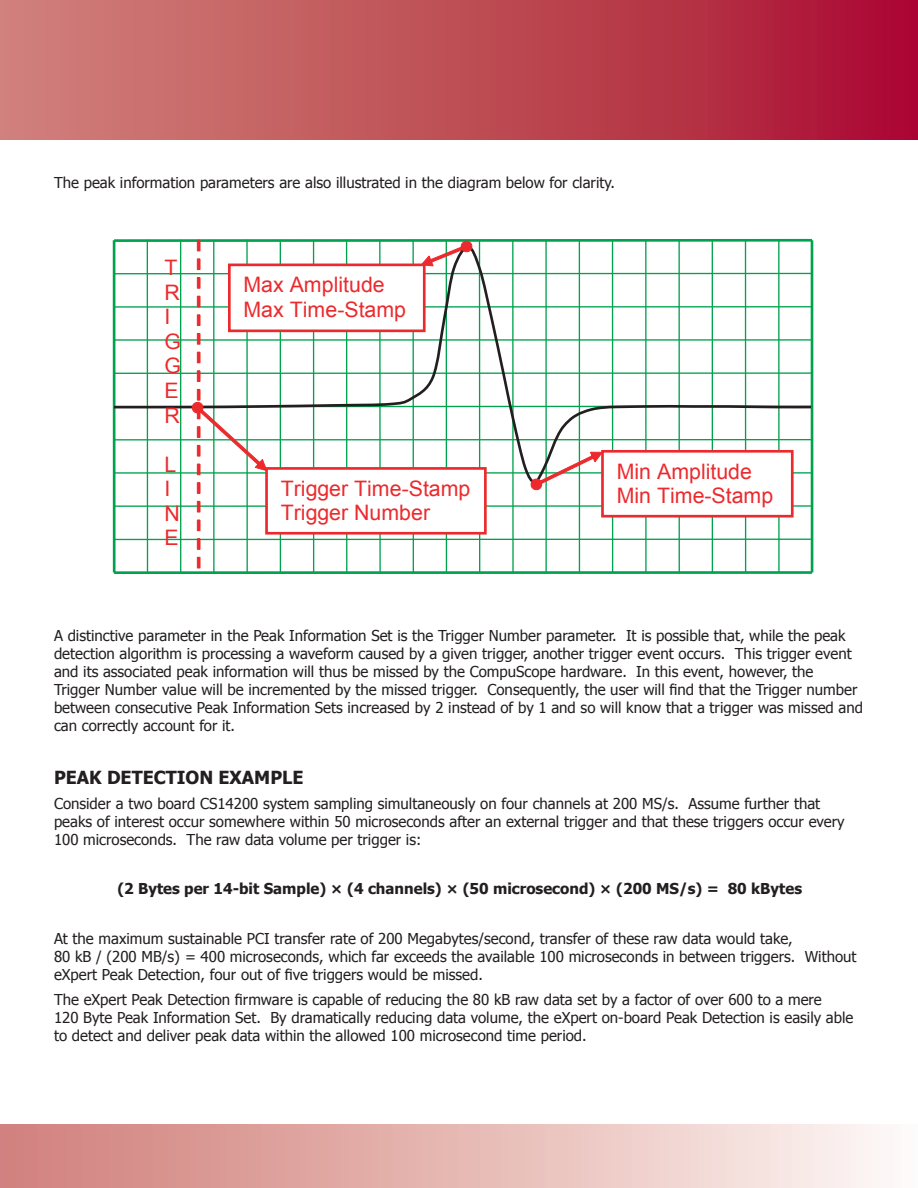
<style>
.page{position:relative;width:918px;height:1188px;background:#fff}
.page>*{position:absolute;margin:0;border:0;box-sizing:border-box;transform-origin:0 0}
.t1{font:21.3px/24.5px "Arial";color:#ec2a2d}
.applications_feature{font:700 18px "Tahoma";color:#231f20}
.application_text{font:15px/18px "Tahoma";color:#231f20}
.application_text-2{font:700 15px "Tahoma";color:#231f20}
</style>
<div class="page">
<div style="left:0;top:0;width:918px;height:140px;background:linear-gradient(to right,#d1867b,#ab0f31)"></div>
<div style="left:0;top:1125px;width:918px;height:63px;background:linear-gradient(to right,#d07d78,#fdf7f4)"></div>
<hr style="left:113px;top:240px;width:3px;height:333px;background:#00a24d">
<hr style="left:213px;top:240px;width:2px;height:333px;background:#00a24d">
<hr style="left:147px;top:240px;width:1px;height:333px;background:#00a24d">
<hr style="left:180px;top:240px;width:1px;height:333px;background:#00a24d">
<hr style="left:412px;top:240px;width:2px;height:333px;background:#00a24d">
<hr style="left:545px;top:240px;width:2px;height:333px;background:#00a24d">
<hr style="left:479px;top:240px;width:1px;height:333px;background:#00a24d">
<hr style="left:512px;top:240px;width:2px;height:333px;background:#00a24d">
<hr style="left:446px;top:240px;width:1px;height:333px;background:#00a24d">
<hr style="left:579px;top:240px;width:1px;height:333px;background:#00a24d">
<hr style="left:612px;top:240px;width:1px;height:333px;background:#00a24d">
<hr style="left:379px;top:240px;width:2px;height:333px;background:#00a24d">
<hr style="left:246px;top:240px;width:2px;height:333px;background:#00a24d">
<hr style="left:346px;top:240px;width:1px;height:333px;background:#00a24d">
<hr style="left:280px;top:240px;width:1px;height:333px;background:#00a24d">
<hr style="left:313px;top:240px;width:1px;height:333px;background:#00a24d">
<hr style="left:678px;top:240px;width:2px;height:333px;background:#00a24d">
<hr style="left:712px;top:240px;width:1px;height:333px;background:#00a24d">
<hr style="left:645px;top:240px;width:2px;height:333px;background:#00a24d">
<hr style="left:811px;top:240px;width:2px;height:333px;background:#00a24d">
<hr style="left:778px;top:240px;width:2px;height:333px;background:#00a24d">
<hr style="left:745px;top:240px;width:1px;height:333px;background:#00a24d">
<hr style="left:114px;top:571px;width:698px;height:3px;background:#00a24d">
<hr style="left:114px;top:539px;width:698px;height:1px;background:#00a24d">
<hr style="left:114px;top:505px;width:698px;height:2px;background:#00a24d">
<hr style="left:114px;top:239px;width:698px;height:3px;background:#00a24d">
<svg style="left:112px;top:245px;width:699px;height:240px"></svg>
<svg style="left:197px;top:240px;width:3px;height:11px"></svg>
<svg style="left:197px;top:259px;width:3px;height:11px"></svg>
<svg style="left:197px;top:277px;width:3px;height:11px"></svg>
<svg style="left:197px;top:296px;width:3px;height:11px"></svg>
<svg style="left:197px;top:315px;width:3px;height:11px"></svg>
<svg style="left:197px;top:333px;width:3px;height:11px"></svg>
<svg style="left:197px;top:352px;width:3px;height:11px"></svg>
<svg style="left:197px;top:371px;width:3px;height:11px"></svg>
<svg style="left:197px;top:483px;width:3px;height:10px"></svg>
<svg style="left:197px;top:501px;width:3px;height:11px"></svg>
<svg style="left:197px;top:520px;width:3px;height:11px"></svg>
<svg style="left:197px;top:539px;width:3px;height:10px"></svg>
<svg style="left:197px;top:557px;width:3px;height:11px"></svg>
<div style="left:267px;top:468px;width:218px;height:65px;background:#fff"></div>
<div style="left:265px;top:467px;width:222px;height:68px;border:3px solid #ec2a2d"></div>
<div style="left:229px;top:265px;width:195px;height:66px;background:#fff"></div>
<div style="left:228px;top:264px;width:198px;height:68px;border:3px solid #ec2a2d"></div>
<div style="left:602px;top:451px;width:190px;height:65px;background:#fff"></div>
<div style="left:601px;top:450px;width:193px;height:68px;border:3px solid #ec2a2d"></div>
<svg style="left:192px;top:389px;width:75px;height:86px"></svg>
<svg style="left:421px;top:240px;width:52px;height:26px"></svg>
<svg style="left:530px;top:452px;width:73px;height:38px"></svg>
<p class="application_text" style="left:54px;top:173px;width:563px">The peak information parameters are also illustrated in the diagram below for clarity.</p>
<p class="t1" style="left:165px;top:256px;width:18px">T<br>R<br>I<br>G<br>G<br>E<br>R</p>
<p class="t1" style="left:165px;top:452px;width:17px">L<br>I<br>N<br>E</p>
<p class="t1" style="left:244px;top:273px;width:164px">Max Amplitude<br>Max Time-Stamp</p>
<p class="t1" style="left:281px;top:476px;width:191px">Trigger Time-Stamp<br>Trigger Number</p>
<p class="t1" style="left:617px;top:459px;width:158px">Min Amplitude<br>Min Time-Stamp</p>
<p class="application_text" style="left:54px;top:626px;width:811px">A distinctive parameter in the Peak Information Set is the Trigger Number parameter. It is possible that, while the peak detection algorithm is processing a waveform caused by a given trigger, another trigger event occurs. This trigger event and its associated peak information will thus be missed by the CompuScope hardware. In this event, however, the Trigger Number value will be incremented by the missed trigger. Consequently, the user will find that the Trigger number between consecutive Peak Information Sets increased by 2 instead of by 1 and so will know that a trigger was missed and can correctly account for it.</p>
<p class="applications_feature" style="left:54px;top:765px;width:113px">Peak Detection</p>
<p class="applications_feature" style="left:219px;top:765px;width:14px">Exampl</p>
<p class="applications_feature" style="left:292px;top:765px;width:13px">e</p>
<p class="application_text" style="left:54px;top:794px;width:792px">Consider a two board CS14200 system sampling simultaneously on four channels at 200 MS/s. Assume further that peaks of interest occur somewhere within 50 microseconds after an external trigger and that these triggers occur every<br>100 microseconds. The raw data volume per trigger is:</p>
<p class="application_text-2" style="left:117px;top:878px;width:686px">(2 Bytes per 14-bit Sample) × (4 channels) × (50 microsecond) × (200 MS/s) = 80 kBytes</p>
<p class="application_text" style="left:54px;top:929px;width:804px">At the maximum sustainable PCI transfer rate of 200 Megabytes/second, transfer of these raw data would take,<br>80 kB / (200 MB/s) = 400 microseconds, which far exceeds the available 100 microseconds in between triggers. Without eXpert Peak Detection, four out of five triggers would be missed.</p>
<p class="application_text" style="left:54px;top:989px;width:801px">The eXpert Peak Detection firmware is capable of reducing the 80 kB raw data set by a factor of over 600 to a mere<br>120 Byte Peak Information Set. By dramatically reducing data volume, the eXpert on-board Peak Detection is easily able to detect and deliver peak data within the allowed 100 microsecond time period.</p>
</div>
